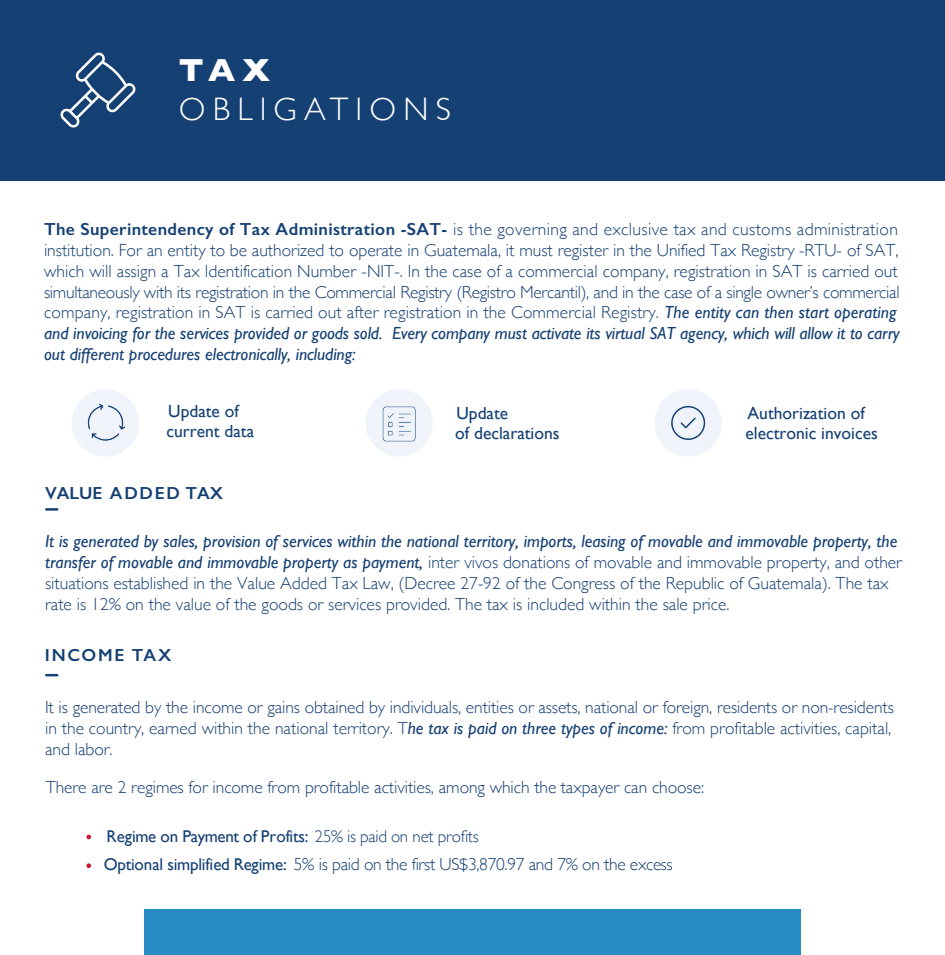
<style>
.page{position:relative;width:945px;height:955px;background:#fff}
.page>*{position:absolute;margin:0;border:0;box-sizing:border-box;transform-origin:0 0}
.t1{font:300 32.5px "Gill Sans";letter-spacing:.22em;color:#fff}
.t2{font:700 32.5px "Gill Sans";color:#fff}
.t3{font:300 17.5px/20.8px "Gill Sans";color:#154073}
.t4{font:17.5px/20px "Gill Sans";color:#154073}
.t5{font:300 17.5px "Gill Sans";letter-spacing:-.02em;color:#154073}
.t6{font:600 17.5px "Gill Sans";color:#154073}
.t7{font:600 17.5px "Gill Sans";letter-spacing:.095em;color:#154073}
.t8{font:17px "Gill Sans";letter-spacing:-.02em;color:#154073}
.s1{font-weight:600}
.s2{font-weight:400;font-style:italic}
.s3{font-weight:300}
.s4{font-weight:400;font-size:17px}
</style>
<div class="page">
<svg style="left:661px;top:862px;width:11px;height:7px"></svg>
<div style="left:72px;top:389px;width:67px;height:67px;background:#f0f4fa;border-radius:50%"></div>
<div style="left:365px;top:389px;width:68px;height:67px;background:#f0f4fa;border-radius:50%"></div>
<div style="left:654px;top:389px;width:68px;height:67px;background:#f0f4fa;border-radius:50%"></div>
<div style="left:144px;top:909px;width:657px;height:45px;background:#268cc3"></div>
<div style="left:0;top:0;width:945px;height:180px;background:#154073"></div>
<svg style="left:60px;top:52px;width:76px;height:76px"></svg>
<svg style="left:86px;top:834px;width:5px;height:4px"></svg>
<svg style="left:86px;top:863px;width:5px;height:4px"></svg>
<svg style="left:46px;top:508px;width:11px;height:2px"></svg>
<svg style="left:46px;top:673px;width:11px;height:3px"></svg>
<svg style="left:382px;top:406px;width:34px;height:36px"></svg>
<svg style="left:671px;top:405px;width:35px;height:35px"></svg>
<svg style="left:87px;top:403px;width:38px;height:39px"></svg>
<h1 class="t2" style="left:179px;top:45px;width:93px">TAX</h1>
<h1 class="t1" style="left:179px;top:84px;width:274px">OBLIGATIONS</h1>
<p class="t3" style="left:44px;top:218px;width:857px"><span class="s1">The Superintendency of Tax Administration -SAT-</span> is the governing and exclusive tax and customs administration institution. For an entity to be authorized to operate in Guatemala, it must register in the Unified Tax Registry -RTU- of SAT, which will assign a Tax Identification Number -NIT-. In the case of a commercial company, registration in SAT is carried out simultaneously with its registration in the Commercial Registry (Registro Mercantil), and in the case of a single owner’s commercial company, registration in SAT is carried out after registration in the Commercial Registry. <span class="s2">The entity can then start operating and invoicing for the services provided or goods sold. Every company must activate its virtual SAT agency, which will allow it to carry out different procedures electronically, including:</span></p>
<p class="t4" style="left:166px;top:400px;width:89px">Update of current data</p>
<p class="t4" style="left:455px;top:402px;width:106px">Update<br>of declarations</p>
<p class="t4" style="left:746px;top:402px;width:134px">Authorization of electronic invoices</p>
<p class="t6" style="left:45px;top:482px;width:180px">VALUE ADDED TAX</p>
<p class="t3" style="left:45px;top:529px;width:859px"><span class="s2">It is generated by sales, provision of services within the national territory, imports, leasing of movable and immovable property, the transfer of movable and immovable property as payment,</span> inter vivos donations of movable and immovable property, and other situations established in the Value Added Tax Law, (Decree 27-92 of the Congress of the Republic of Guatemala). The tax rate is 12% on the value of the goods or services provided. The tax is included within the sale price.</p>
<p class="t7" style="left:45px;top:644px;width:128px">INCOME TAX</p>
<p class="t3" style="left:45px;top:695px;width:850px">It is generated by the income or gains obtained by individuals, entities or assets, national or foreign, residents or non-residents in the country, earned within the national territory. T<span class="s2">he tax is paid on three types of income:</span> from profitable activities, capital, and labor.</p>
<p class="t3" style="left:46px;top:775px;width:660px">There are 2 regimes for income from profitable activities, among which the taxpayer can choose:</p>
<p class="t8" style="left:106px;top:825px;width:374px">Regime on Payment of Profits: <span class="s3">25% is paid on net profits</span></p>
<p class="t5" style="left:104px;top:850px;width:559px"><span class="s4">Optional simplified Regime:</span> 5% is paid on the first US$3,870.97 and 7% on the exce</p>
</div>
